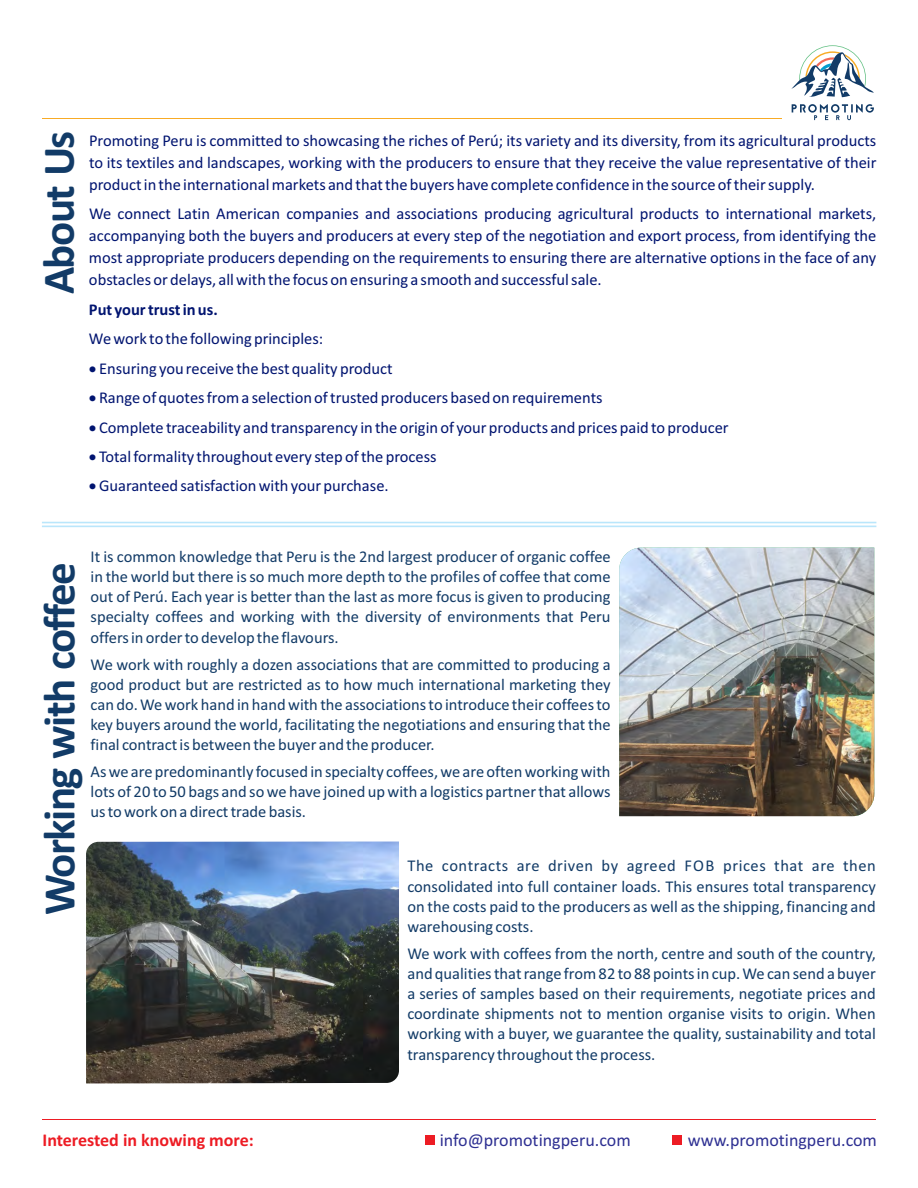
<style>
.page{position:relative;width:918px;height:1188px;background:#fff}
.page>*{position:absolute;margin:0;border:0;box-sizing:border-box;transform-origin:0 0}
.t1{font:700 45px "Calibri";letter-spacing:-.035em;color:#123b67}
.t2{font:18px "Calibri";color:#2e3092}
.t3{font:700 18px "Calibri";color:#ed1c24}
.t4{font:16.5px/20.1px "Calibri";color:#123b67;text-align:justify}
.t5{font:16.5px/21.9px "Calibri";color:#001470;text-align:justify}
.t6{font:700 16.5px "Calibri";color:#001470}
</style>
<div class="page">
<div style="left:672px;top:1135px;width:10px;height:9px;background:#ed1c24"></div>
<div style="left:425px;top:1135px;width:10px;height:9px;background:#ed1c24"></div>
<hr style="left:42px;top:1119px;width:833px;height:1px;background:#ed1c24">
<div style="left:42px;top:522px;width:834px;height:1px;background:#ed1c24;border:1px solid #bae6fb"></div>
<hr style="left:42px;top:118px;width:740px;height:1px;background:#f8ab25">
<div style="left:42px;top:526px;width:834px;height:1px;background:#ed1c24;border:1px solid #bae6fb"></div>
<svg style="left:791px;top:45px;width:83px;height:52px"></svg>
<svg style="left:792px;top:104px;width:82px;height:16px"></svg>
<img style="left:86px;top:841px;width:313px;height:242px">
<img style="left:619px;top:548px;width:255px;height:268px">
<h1 class="t1" style="left:40px;top:294px;width:165px;rotate:-90deg">About Us</h1>
<p class="t5" style="left:89px;top:131px;width:789px">Promoting Peru is committed to showcasing the riches of Perú; its variety and its diversity, from its agricultural products to its textiles and landscapes, working with the producers to ensure that they receive the value representative of their product in the international markets and that the buyers have complete confidence in the source of their supply.</p>
<p class="t5" style="left:89px;top:204px;width:789px">We connect Latin American companies and associations producing agricultural products to international markets, accompanying both the buyers and producers at every step of the negotiation and export process, from identifying the most appropriate producers depending on the requirements to ensuring there are alternative options in the face of any obstacles or delays, all with the focus on ensuring a smooth and successful sale.</p>
<p class="t6" style="left:89px;top:302px;width:130px">Put your trust in us.</p>
<p class="t5" style="left:89px;top:329px;width:236px">We work to the following principles:</p>
<p class="t5" style="left:89px;top:359px;width:305px">•Ensuring you receive the best quality product</p>
<p class="t5" style="left:89px;top:388px;width:515px">•Range of quotes from a selection of trusted producers based on requirements</p>
<p class="t5" style="left:89px;top:417px;width:641px">•Complete traceability and transparency in the origin of your products and prices paid to producer</p>
<p class="t5" style="left:89px;top:447px;width:349px">•Total formality throughout every step of the process</p>
<p class="t5" style="left:89px;top:476px;width:301px">•Guaranteed satisfaction with your purchase.</p>
<h1 class="t1" style="left:41px;top:915px;width:355px;rotate:-90deg">Working with coffee</h1>
<p class="t4" style="left:91px;top:548px;width:522px">It is common knowledge that Peru is the 2nd largest producer of organic coffee in the world but there is so much more depth to the profiles of coffee that come out of Perú. Each year is better than the last as more focus is given to producing specialty coffees and working with the diversity of environments that Peru offers in order to develop the flavours.</p>
<p class="t4" style="left:91px;top:655px;width:522px">We work with roughly a dozen associations that are committed to producing a good product but are restricted as to how much international marketing they can do. We work hand in hand with the associations to introduce their coffees to key buyers around the world, facilitating the negotiations and ensuring that the final contract is between the buyer and the producer.</p>
<p class="t4" style="left:91px;top:763px;width:522px">As we are predominantly focused in specialty coffees, we are often working with lots of 20 to 50 bags and so we have joined up with a logistics partner that allows us to work on a direct trade basis.</p>
<p class="t4" style="left:407px;top:857px;width:470px">The contracts are driven by agreed FOB prices that are then consolidated into full container loads. This ensures total transparency on the costs paid to the producers as well as the shipping, financing and warehousing costs.</p>
<p class="t4" style="left:407px;top:945px;width:470px">We work with coffees from the north, centre and south of the country, and qualities that range from 82 to 88 points in cup. We can send a buyer a series of samples based on their requirements, negotiate prices and coordinate shipments not to mention organise visits to origin. When working with a buyer, we guarantee the quality, sustainability and total transparency throughout the process.</p>
<p class="t3" style="left:43px;top:1132px;width:213px">Interested in knowing more:</p>
<p class="t2" style="left:440px;top:1132px;width:193px">info@promotingperu.com</p>
<p class="t2" style="left:688px;top:1132px;width:191px">www.promotingperu.com</p>
</div>
